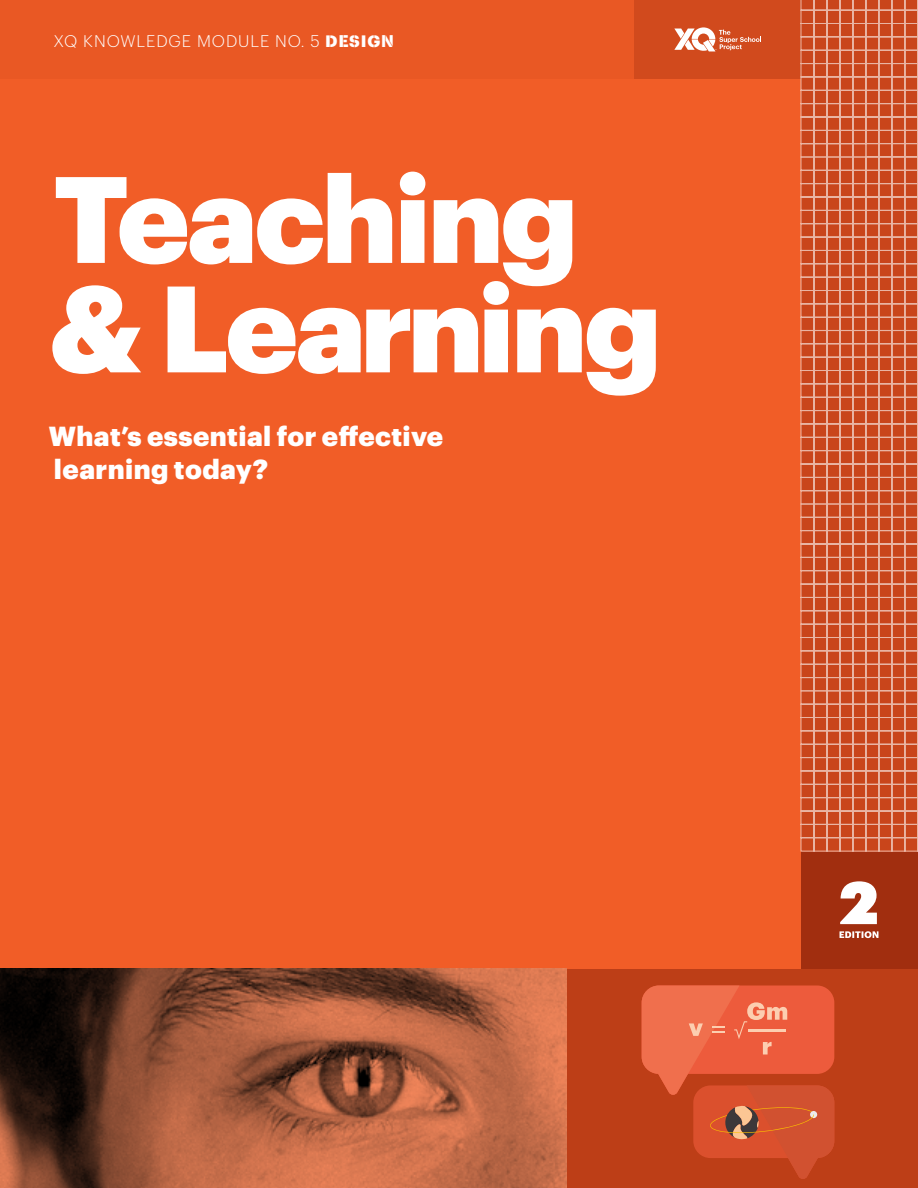
<style>
.page{position:relative;width:918px;height:1188px;background:#f15d27}
.page>*{position:absolute;margin:0;border:0;box-sizing:border-box;transform-origin:0 0}
.t1{font:900 120px/109.5px "Graphik";letter-spacing:-.025em;color:#fff}
.t2{font:900 27px/33px "Graphik";letter-spacing:.015em;color:#fff}
.t3{font:300 16.5px "Graphik";letter-spacing:.055em;color:#fff}
.s1{font-family:"XQ";font-weight:400}
</style>
<div class="page">
<div style="left:634px;top:0;width:167px;height:79px;background:#d14a1d"></div>
<div style="left:0;top:0;width:634px;height:79px;background:#e95824"></div>
<svg style="left:674px;top:27px;width:87px;height:24px"></svg>
<div style="left:567px;top:969px;width:351px;height:219px;background:#bd3e17"></div>
<div style="left:801px;top:852px;width:117px;height:117px;background:#a12e0f"></div>
<svg style="left:840px;top:931px;width:38px;height:7px"></svg>
<svg style="left:840px;top:881px;width:37px;height:43px"></svg>
<svg style="left:800px;top:0;width:118px;height:852px;background:#d1603c"></svg>
<img style="left:0;top:969px;width:567px;height:219px">
<svg style="left:642px;top:985px;width:192px;height:194px"></svg>
<p class="t3" style="left:53px;top:29px;width:342px">XQ KNOWLEDGE MODULE NO. 5 <span class="s1">DESIGN</span></p>
<h1 class="t1" style="left:49px;top:154px;width:614px">Teaching &amp; Learning</h1>
<p class="t2" style="left:49px;top:418px;width:396px">What’s essential for effective learning today?</p>
</div>
